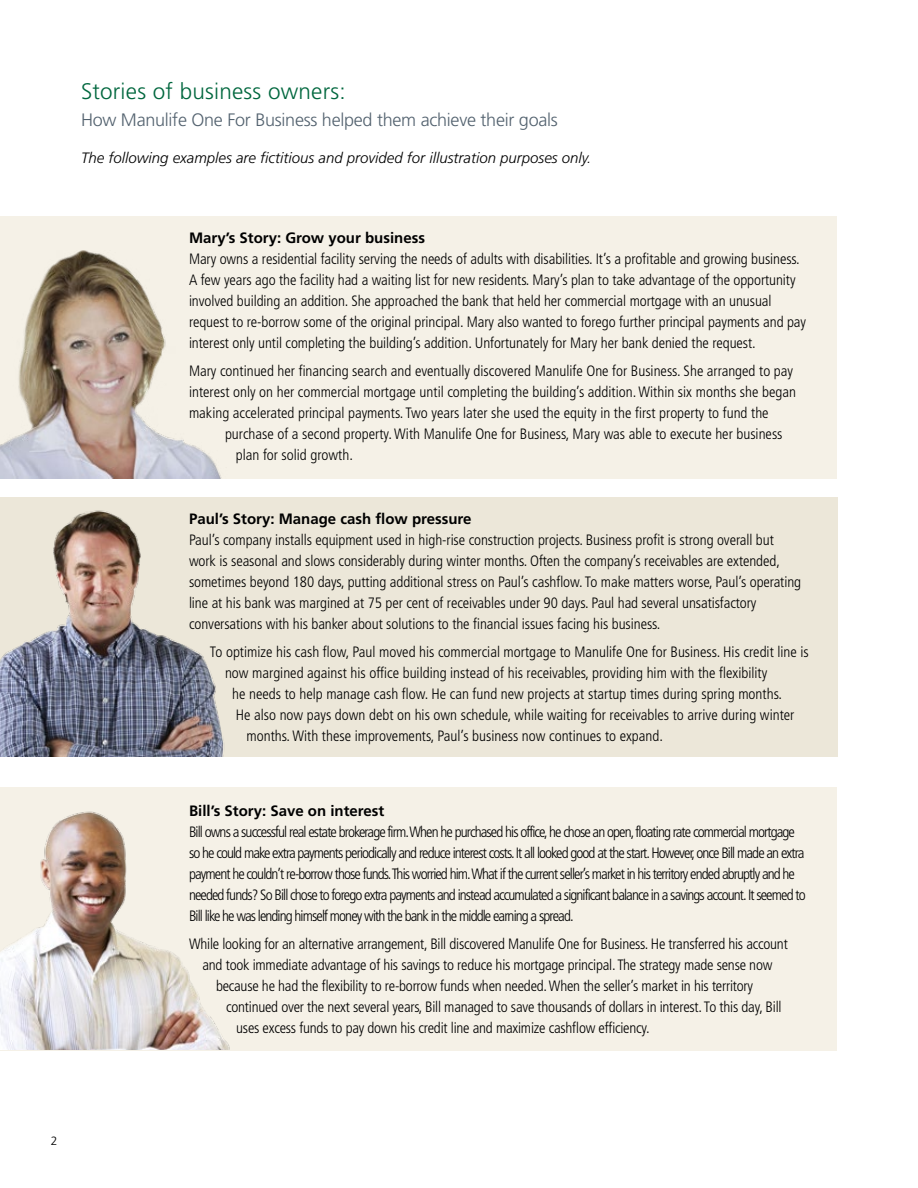
<style>
.page{position:relative;width:918px;height:1188px;background:#fff}
.page>*{position:absolute;margin:0;border:0;box-sizing:border-box;transform-origin:0 0}
.t1{font:300 22.5px "Frutiger";letter-spacing:.01em;color:#00673e}
.t2{font:300 18px "Frutiger";letter-spacing:-.015em;color:#53626f}
.t3{font:300 condensed 15px/21px "Frutiger";letter-spacing:-.005em;color:#000}
.t4{font:300 condensed 15px/21px "Frutiger";letter-spacing:-.06em;color:#000}
.t5{font:700 15px "Frutiger";color:#000}
.t6{font:italic 300 15px "Frutiger";color:#000}
.t7{font:300 12px "Frutiger";color:#000}
</style>
<div class="page">
<div style="left:0;top:788px;width:836px;height:263px;background:#f5f1e7"></div>
<div style="left:0;top:497px;width:838px;height:260px;background:#ece7d9"></div>
<div style="left:0;top:216px;width:837px;height:262px;background:#f5f1e7"></div>
<img style="left:0;top:251px;width:222px;height:227px">
<img style="left:0;top:811px;width:230px;height:239px">
<img style="left:0;top:510px;width:224px;height:247px">
<h1 class="t1" style="left:81px;top:78px;width:266px">Stories of business owners:</h1>
<p class="t2" style="left:81px;top:109px;width:478px">How Manulife One For Business helped them achieve their goals</p>
<p class="t6" style="left:81px;top:149px;width:512px">The following examples are fictitious and provided for illustration purposes only.</p>
<p class="t5" style="left:189px;top:229px;width:238px">Mary’s Story: Grow your business</p>
<p class="t3" style="left:189px;top:249px;width:619px">Mary owns a residential facility serving the needs of adults with disabilities. It’s a profitable and growing business.<br>A few years ago the facility had a waiting list for new residents. Mary’s plan to take advantage of the opportunity involved building an addition. She approached the bank that held her commercial mortgage with an unusual request to re-borrow some of the original principal. Mary also wanted to forego further principal payments and pay interest only until completing the building’s addition. Unfortunately for Mary her bank denied the request.</p>
<p class="t3" style="left:189px;top:361px;width:609px">Mary continued her financing search and eventually discovered Manulife One for Business. She arranged to pay interest only on her commercial mortgage until completing the building’s addition. Within six months she began making accelerated principal payments. Two years later she used the equity in the first property to fund the</p>
<p class="t3" style="left:236px;top:424px;width:548px;text-indent:-11px">purchase of a second property. With Manulife One for Business, Mary was able to execute her business plan for solid growth.</p>
<p class="t5" style="left:189px;top:510px;width:284px">Paul’s Story: Manage cash flow pressure</p>
<p class="t3" style="left:189px;top:529px;width:614px">Paul’s company installs equipment used in high-rise construction projects. Business profit is strong overall but work is seasonal and slows considerably during winter months. Often the company’s receivables are extended, sometimes beyond 180 days, putting additional stress on Paul’s cashflow. To make matters worse, Paul’s operating line at his bank was margined at 75 per cent of receivables under 90 days. Paul had several unsatisfactory conversations with his banker about solutions to the financial issues facing his business.</p>
<p class="t3" style="left:210px;top:641px;width:601px">To optimize his cash flow, Paul moved his commercial mortgage to Manulife One for Business. His credit line is</p>
<p class="t3" style="left:225px;top:662px;width:544px">now margined against his office building instead of his receivables, providing him with the flexibility</p>
<p class="t3" style="left:232px;top:683px;width:551px">he needs to help manage cash flow. He can fund new projects at startup times during spring months.</p>
<p class="t3" style="left:236px;top:704px;width:560px">He also now pays down debt on his own schedule, while waiting for receivables to arrive during winter</p>
<p class="t3" style="left:247px;top:725px;width:418px">months. With these improvements, Paul’s business now continues to expand.</p>
<p class="t5" style="left:189px;top:802px;width:197px">Bill’s Story: Save on interest</p>
<p class="t4" style="left:189px;top:822px;width:618px">Bill owns a successful real estate brokerage firm.When he purchased his office, he chose an open, floating rate commercial mortgage so he could make extra payments periodically and reduce interest costs. It all looked good at the start. However, once Bill made an extra payment he couldn’t re-borrow those funds.This worried him.What if the current seller’s market in his territory ended abruptly and he needed funds? So Bill chose to forego extra payments and instead accumulated a significant balance in a savings account. It seemed to Bill like he was lending himself money with the bank in the middle earning a spread.</p>
<p class="t3" style="left:189px;top:934px;width:600px">While looking for an alternative arrangement, Bill discovered Manulife One for Business. He transferred his account</p>
<p class="t3" style="left:202px;top:955px;width:571px">and took immediate advantage of his savings to reduce his mortgage principal. The strategy made sense now</p>
<p class="t3" style="left:216px;top:976px;width:539px">because he had the flexibility to re-borrow funds when needed. When the seller’s market in his territory</p>
<p class="t3" style="left:226px;top:997px;width:557px">continued over the next several years, Bill managed to save thousands of dollars in interest. To this day, Bill</p>
<p class="t3" style="left:236px;top:1018px;width:415px">uses excess funds to pay down his credit line and maximize cashflow efficiency.</p>
<p class="t7" style="left:51px;top:1134px;width:8px">2</p>
</div>
